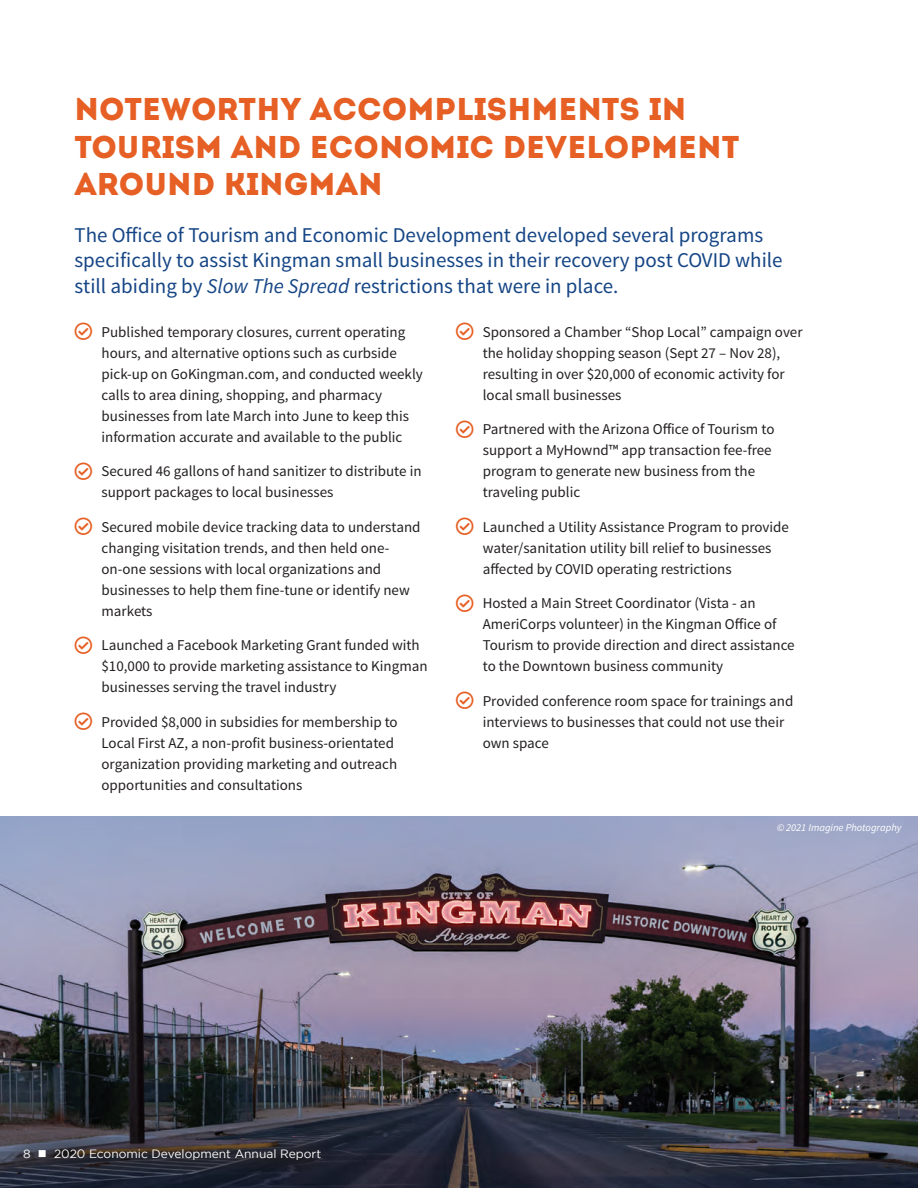
<style>
.page{position:relative;width:918px;height:1188px;background:#fff}
.page>*{position:absolute;margin:0;border:0;box-sizing:border-box;transform-origin:0 0}
.t1{font:31.5px/37.8px "Intro";color:#e65f24}
.t2{font:21px/25.2px "Source Sans Pro";color:#154585}
.t3{font:15px/21px "Source Sans Pro";color:#231f20}
.t4{font:12px "Gotham";color:#fff}
.body{font:italic 10.5px "Source Sans Pro";color:#fff}
.s1{font-style:italic}
</style>
<div class="page">
<img style="left:0;top:816px;width:918px;height:372px">
<svg style="left:3px;top:1128px;width:339px;height:53px;background:#31313b"></svg>
<p class="t1" style="left:75px;top:90px;width:666px">NOTEWORTHY ACCOMPLISHMENTS IN<br>TOURISM AND ECONOMIC DEVELOPMENT<br>AROUND KINGMAN</p>
<p class="t2" style="left:75px;top:223px;width:710px">The Office of Tourism and Economic Development developed several programs specifically to assist Kingman small businesses in their recovery post COVID while still abiding by <span class="s1">Slow The Spread</span> restrictions that were in place.</p>
<p class="t3" style="left:102px;top:321px;width:323px">Published temporary closures, current operating hours, and alternative options such as curbside pick-up on GoKingman.com, and conducted weekly calls to area dining, shopping, and pharmacy businesses from late March into June to keep this information accurate and available to the public</p>
<p class="t3" style="left:102px;top:461px;width:322px">Secured 46 gallons of hand sanitizer to distribute in support packages to local businesses</p>
<p class="t3" style="left:102px;top:516px;width:321px">Secured mobile device tracking data to understand changing visitation trends, and then held one&shy;on-one sessions with local organizations and businesses to help them fine-tune or identify new markets</p>
<p class="t3" style="left:102px;top:635px;width:328px">Launched a Facebook Marketing Grant funded with $10,000 to provide marketing assistance to Kingman businesses serving the travel industry</p>
<p class="t3" style="left:102px;top:711px;width:298px">Provided $8,000 in subsidies for membership to Local First AZ, a non-profit business-orientated organization providing marketing and outreach opportunities and consultations</p>
<p class="t3" style="left:483px;top:321px;width:321px">Sponsored a Chamber “Shop Local” campaign over the holiday shopping season (Sept 27 – Nov 28), resulting in over $20,000 of economic activity for local small businesses</p>
<p class="t3" style="left:483px;top:419px;width:293px">Partnered with the Arizona Office of Tourism to support a MyHownd™ app transaction fee-free program to generate new business from the traveling public</p>
<p class="t3" style="left:483px;top:516px;width:308px">Launched a Utility Assistance Program to provide water/sanitation utility bill relief to businesses affected by COVID operating restrictions</p>
<p class="t3" style="left:483px;top:593px;width:313px">Hosted a Main Street Coordinator (Vista - an AmeriCorps volunteer) in the Kingman Office of Tourism to provide direction and direct assistance to the Downtown business community</p>
<p class="t3" style="left:483px;top:690px;width:312px">Provided conference room space for trainings and interviews to businesses that could not use their own space</p>
<p class="t4" style="left:23px;top:1147px;width:300px">8 ■ 2020 Economic Development Annual Report</p>
<p class="body" style="left:777px;top:821px;width:126px">© 2021 Imagine Photography</p>
</div>
